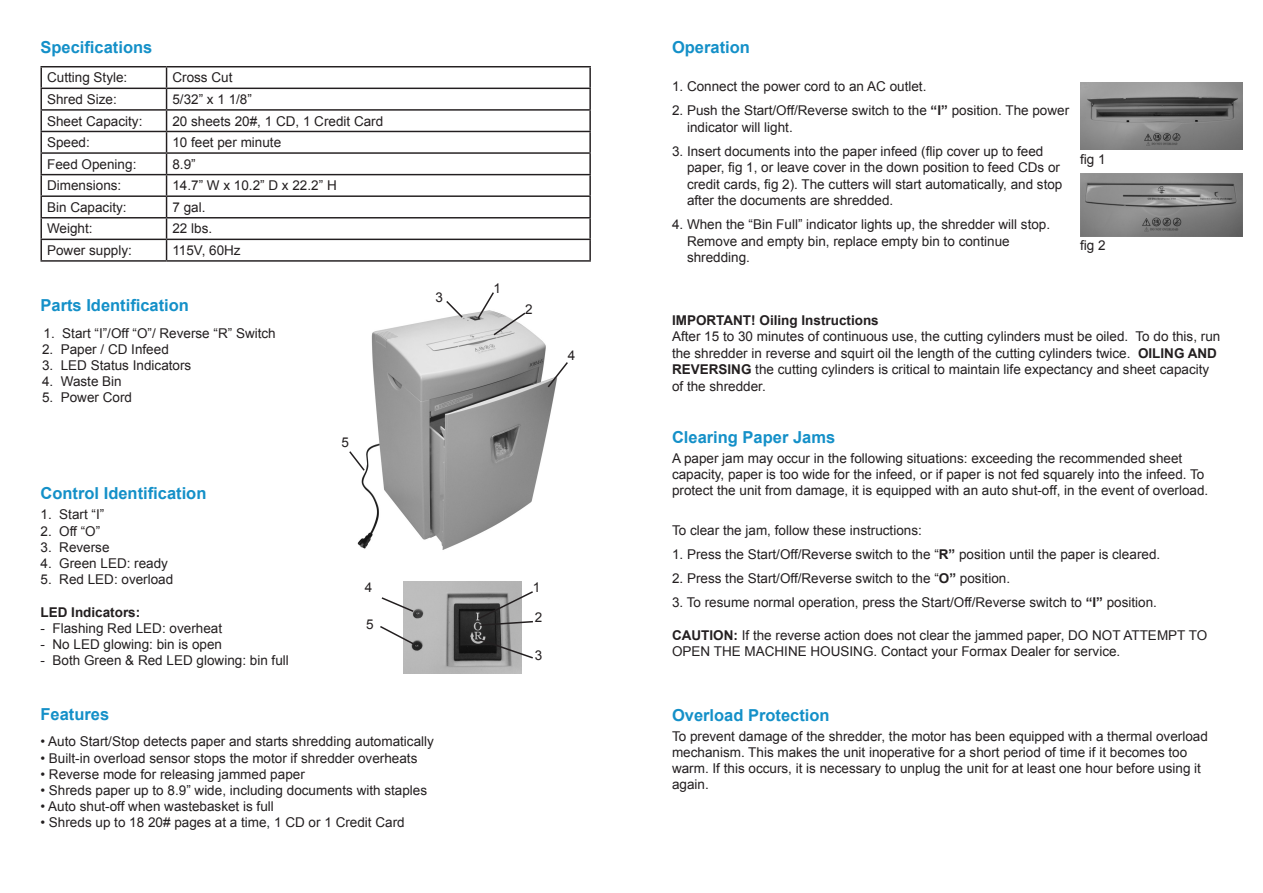
<style>
.page{position:relative;width:1263px;height:893px;background:#fff}
.page>*{position:absolute;margin:0;border:0;box-sizing:border-box;transform-origin:0 0}
.t1{font:700 16.5px "Arial";color:#1490c8}
.t2{font:13.5px/16.2px "Arial";color:#231f20}
.t3{font:700 13.5px "Arial";color:#231f20}
.s1{font-weight:700}
</style>
<div class="page">
<hr style="left:40px;top:66px;width:127px;height:1px;background:#231f20">
<hr style="left:40px;top:67px;width:2px;height:21px;background:#231f20">
<hr style="left:167px;top:66px;width:424px;height:1px;background:#231f20">
<hr style="left:589px;top:67px;width:2px;height:21px;background:#231f20">
<hr style="left:40px;top:88px;width:127px;height:1px;background:#231f20">
<hr style="left:40px;top:89px;width:2px;height:20px;background:#231f20">
<hr style="left:167px;top:88px;width:424px;height:1px;background:#231f20">
<hr style="left:589px;top:89px;width:2px;height:20px;background:#231f20">
<hr style="left:40px;top:109px;width:127px;height:2px;background:#231f20">
<hr style="left:40px;top:111px;width:2px;height:20px;background:#231f20">
<hr style="left:167px;top:109px;width:424px;height:2px;background:#231f20">
<hr style="left:589px;top:111px;width:2px;height:20px;background:#231f20">
<hr style="left:40px;top:131px;width:127px;height:1px;background:#231f20">
<hr style="left:40px;top:132px;width:2px;height:20px;background:#231f20">
<hr style="left:167px;top:131px;width:424px;height:1px;background:#231f20">
<hr style="left:589px;top:132px;width:2px;height:20px;background:#231f20">
<hr style="left:40px;top:152px;width:127px;height:2px;background:#231f20">
<hr style="left:40px;top:154px;width:2px;height:20px;background:#231f20">
<hr style="left:167px;top:152px;width:424px;height:2px;background:#231f20">
<hr style="left:589px;top:154px;width:2px;height:20px;background:#231f20">
<hr style="left:40px;top:174px;width:127px;height:1px;background:#231f20">
<hr style="left:40px;top:175px;width:2px;height:20px;background:#231f20">
<hr style="left:167px;top:174px;width:424px;height:1px;background:#231f20">
<hr style="left:589px;top:175px;width:2px;height:20px;background:#231f20">
<hr style="left:40px;top:195px;width:127px;height:2px;background:#231f20">
<hr style="left:40px;top:197px;width:2px;height:20px;background:#231f20">
<hr style="left:167px;top:195px;width:424px;height:2px;background:#231f20">
<hr style="left:589px;top:197px;width:2px;height:20px;background:#231f20">
<hr style="left:40px;top:217px;width:127px;height:1px;background:#231f20">
<hr style="left:40px;top:218px;width:2px;height:21px;background:#231f20">
<hr style="left:167px;top:217px;width:424px;height:1px;background:#231f20">
<hr style="left:589px;top:218px;width:2px;height:21px;background:#231f20">
<hr style="left:40px;top:239px;width:127px;height:1px;background:#231f20">
<hr style="left:40px;top:240px;width:2px;height:20px;background:#231f20">
<hr style="left:167px;top:239px;width:424px;height:1px;background:#231f20">
<svg style="left:166px;top:67px;width:1px;height:193px"></svg>
<hr style="left:589px;top:240px;width:2px;height:20px;background:#231f20">
<hr style="left:40px;top:260px;width:127px;height:2px;background:#231f20">
<hr style="left:167px;top:260px;width:424px;height:2px;background:#231f20">
<img style="left:357px;top:312px;width:198px;height:238px">
<svg style="left:349px;top:450px;width:17px;height:22px"></svg>
<svg style="left:445px;top:301px;width:19px;height:18px"></svg>
<svg style="left:476px;top:292px;width:51px;height:45px"></svg>
<svg style="left:546px;top:360px;width:22px;height:29px"></svg>
<img style="left:404px;top:581px;width:118px;height:93px">
<svg style="left:381px;top:596px;width:34px;height:17px"></svg>
<svg style="left:380px;top:624px;width:35px;height:22px"></svg>
<svg style="left:476px;top:590px;width:57px;height:37px"></svg>
<svg style="left:478px;top:638px;width:55px;height:22px"></svg>
<img style="left:1080px;top:173px;width:162px;height:63px">
<img style="left:1080px;top:83px;width:162px;height:67px">
<p class="t1" style="left:40px;top:36px;width:113px">Specifications</p>
<p class="t2" style="left:47px;top:70px;width:82px">Cutting Style:</p>
<p class="t2" style="left:172px;top:70px;width:62px">Cross Cut</p>
<p class="t2" style="left:47px;top:91px;width:71px">Shred Size:</p>
<p class="t2" style="left:172px;top:91px;width:81px">5/32” x 1 1/8”</p>
<p class="t2" style="left:47px;top:113px;width:97px">Sheet Capacity:</p>
<p class="t2" style="left:172px;top:113px;width:212px">20 sheets 20#, 1 CD, 1 Credit Card</p>
<p class="t2" style="left:47px;top:134px;width:44px">Speed:</p>
<p class="t2" style="left:172px;top:134px;width:110px">10 feet per minute</p>
<p class="t2" style="left:47px;top:156px;width:91px">Feed Opening:</p>
<p class="t2" style="left:172px;top:156px;width:25px">8.9”</p>
<p class="t2" style="left:47px;top:178px;width:76px">Dimensions:</p>
<p class="t2" style="left:172px;top:178px;width:166px">14.7” W x 10.2” D x 22.2” H</p>
<p class="t2" style="left:47px;top:199px;width:81px">Bin Capacity:</p>
<p class="t2" style="left:172px;top:199px;width:35px">7 gal.</p>
<p class="t2" style="left:47px;top:221px;width:47px">Weight:</p>
<p class="t2" style="left:172px;top:221px;width:41px">22 lbs.</p>
<p class="t2" style="left:47px;top:242px;width:86px">Power supply:</p>
<p class="t2" style="left:172px;top:242px;width:70px">115V, 60Hz</p>
<p class="t1" style="left:40px;top:294px;width:150px">Parts Identification</p>
<p class="t2" style="left:44px;top:325px;width:234px">1. Start “I”/Off “O”/ Reverse “R” Switch</p>
<p class="t2" style="left:42px;top:341px;width:128px">2. Paper / CD Infeed</p>
<p class="t2" style="left:42px;top:357px;width:151px">3. LED Status Indicators</p>
<p class="t2" style="left:42px;top:373px;width:81px">4. Waste Bin</p>
<p class="t2" style="left:42px;top:390px;width:92px">5. Power Cord</p>
<p class="t1" style="left:40px;top:482px;width:167px">Control Identification</p>
<p class="t2" style="left:40px;top:507px;width:65px">1. Start “I”</p>
<p class="t2" style="left:40px;top:523px;width:61px">2. Off “O”</p>
<p class="t2" style="left:40px;top:539px;width:71px">3. Reverse</p>
<p class="t2" style="left:40px;top:555px;width:129px">4. Green LED: ready</p>
<p class="t2" style="left:40px;top:572px;width:134px">5. Red LED: overload</p>
<p class="t3" style="left:40px;top:603px;width:101px">LED Indicators:</p>
<p class="t2" style="left:40px;top:620px;width:183px">- Flashing Red LED: overheat</p>
<p class="t2" style="left:40px;top:636px;width:183px">- No LED glowing: bin is open</p>
<p class="t2" style="left:40px;top:653px;width:250px">- Both Green &amp; Red LED glowing: bin full</p>
<p class="t2" style="left:341px;top:435px;width:9px">5</p>
<p class="t2" style="left:365px;top:580px;width:9px">4</p>
<p class="t2" style="left:366px;top:616px;width:9px">5</p>
<p class="t2" style="left:435px;top:289px;width:9px">3</p>
<p class="t1" style="left:40px;top:704px;width:70px">Features</p>
<p class="t2" style="left:40px;top:734px;width:395px">• Auto Start/Stop detects paper and starts shredding automatically</p>
<p class="t2" style="left:40px;top:750px;width:378px">• Built-in overload sensor stops the motor if shredder overheats</p>
<p class="t2" style="left:40px;top:766px;width:266px">• Reverse mode for releasing jammed paper</p>
<p class="t2" style="left:40px;top:782px;width:388px">• Shreds paper up to 8.9” wide, including documents with staples</p>
<p class="t2" style="left:40px;top:798px;width:235px">• Auto shut-off when wastebasket is full</p>
<p class="t2" style="left:40px;top:815px;width:366px">• Shreds up to 18 20# pages at a time, 1 CD or 1 Credit Card</p>
<p class="t2" style="left:493px;top:281px;width:9px">1</p>
<p class="t2" style="left:525px;top:301px;width:9px">2</p>
<p class="t2" style="left:568px;top:347px;width:9px">4</p>
<p class="t2" style="left:533px;top:580px;width:9px">1</p>
<p class="t2" style="left:535px;top:609px;width:9px">2</p>
<p class="t2" style="left:535px;top:647px;width:9px">3</p>
<p class="t1" style="left:672px;top:36px;width:79px">Operation</p>
<p class="t2" style="left:672px;top:78px;width:256px">1. Connect the power cord to an AC outlet.</p>
<p class="t2" style="left:672px;top:102px;width:399px">2. Push the Start/Off/Reverse switch to the <span class="s1">“I”</span> position. The power</p>
<p class="t2" style="left:687px;top:119px;width:107px">indicator will light.</p>
<p class="t2" style="left:672px;top:143px;width:373px">3. Insert documents into the paper infeed (flip cover up to feed</p>
<p class="t2" style="left:687px;top:159px;width:374px">paper, fig 1, or leave cover in the down position to feed CDs or</p>
<p class="t2" style="left:687px;top:176px;width:377px">credit cards, fig 2). The cutters will start automatically, and stop</p>
<p class="t2" style="left:687px;top:192px;width:208px">after the documents are shredded.</p>
<p class="t2" style="left:672px;top:216px;width:380px">4. When the “Bin Full” indicator lights up, the shredder will stop.</p>
<p class="t2" style="left:687px;top:233px;width:324px">Remove and empty bin, replace empty bin to continue</p>
<p class="t2" style="left:687px;top:249px;width:65px">shredding.</p>
<p class="t2" style="left:1080px;top:151px;width:27px">fig 1</p>
<p class="t2" style="left:1080px;top:238px;width:27px">fig 2</p>
<p class="t3" style="left:672px;top:311px;width:208px">IMPORTANT! Oiling Instructions</p>
<p class="t2" style="left:672px;top:329px;width:550px">After 15 to 30 minutes of continuous use, the cutting cylinders must be oiled. To do this, run the shredder in reverse and squirt oil the length of the cutting cylinders twice. <span class="s1">OILING AND REVERSING</span> the cutting cylinders is critical to maintain life expectancy and sheet capacity of the shredder.</p>
<p class="t1" style="left:672px;top:426px;width:165px">Clearing Paper Jams</p>
<p class="t2" style="left:672px;top:450px;width:538px">A paper jam may occur in the following situations: exceeding the recommended sheet capacity, paper is too wide for the infeed, or if paper is not fed squarely into the infeed. To protect the unit from damage, it is equipped with an auto shut-off, in the event of overload.</p>
<p class="t2" style="left:672px;top:522px;width:251px">To clear the jam, follow these instructions:</p>
<p class="t2" style="left:672px;top:546px;width:490px">1. Press the Start/Off/Reverse switch to the “<span class="s1">R”</span> position until the paper is cleared.</p>
<p class="t2" style="left:672px;top:570px;width:340px">2. Press the Start/Off/Reverse switch to the “<span class="s1">O”</span> position.</p>
<p class="t2" style="left:672px;top:594px;width:486px">3. To resume normal operation, press the Start/Off/Reverse switch to <span class="s1">“I”</span> position.</p>
<p class="t2" style="left:672px;top:627px;width:537px"><span class="s1">CAUTION:</span> If the reverse action does not clear the jammed paper, DO NOT ATTEMPT TO<br>OPEN THE MACHINE HOUSING. Contact your Formax Dealer for service.</p>
<p class="t1" style="left:672px;top:704px;width:159px">Overload Protection</p>
<p class="t2" style="left:672px;top:728px;width:537px">To prevent damage of the shredder, the motor has been equipped with a thermal overload mechanism. This makes the unit inoperative for a short period of time if it becomes too warm. If this occurs, it is necessary to unplug the unit for at least one hour before using it again.</p>
</div>
